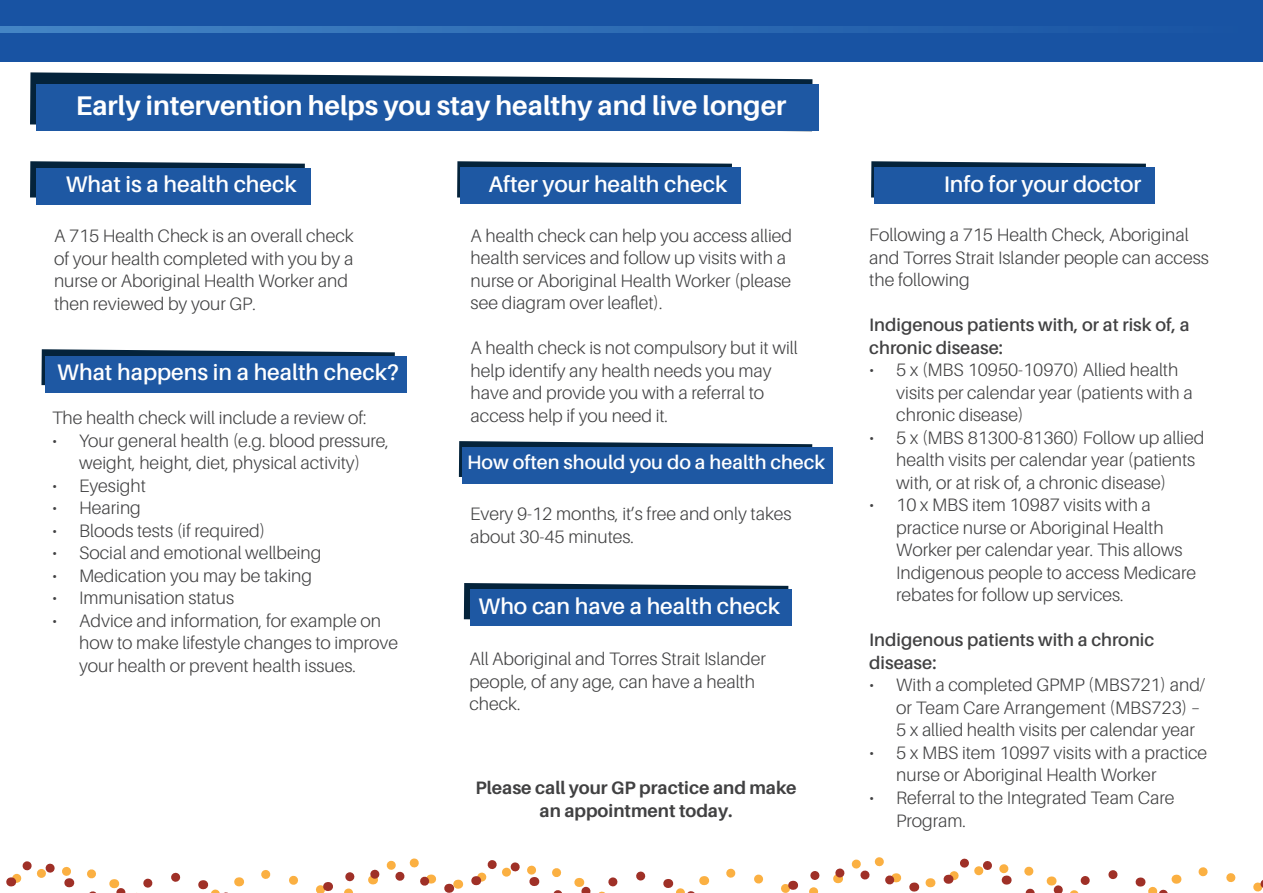
<style>
.page{position:relative;width:1263px;height:893px;background:#fff}
.page>*{position:absolute;margin:0;border:0;box-sizing:border-box;transform-origin:0 0}
.t1{font:700 27px "Aileron";color:#fff}
.t2{font:600 22.5px "Aileron";color:#fff}
.t3{font:600 19.5px "Aileron";color:#fff}
.t4{font:300 18px/22.5px "Aileron";color:#414142}
.t5{font:600 18px/22.5px "Aileron";color:#414142}
.t6{font:700 18px/22.5px "Aileron";color:#414142;text-align:center}
</style>
<div class="page">
<div style="left:0;top:0;width:1263px;height:61px;background:#1853a3"></div>
<svg style="left:0;top:27px;width:993px;height:6px"></svg>
<svg style="left:30px;top:161px;width:275px;height:37px;background:#344d60"></svg>
<div style="left:36px;top:168px;width:274px;height:36px;background:#1e58a3"></div>
<svg style="left:6px;top:858px;width:431px;height:35px"></svg>
<svg style="left:471px;top:857px;width:431px;height:36px"></svg>
<svg style="left:943px;top:858px;width:320px;height:35px"></svg>
<svg style="left:41px;top:349px;width:354px;height:37px"></svg>
<div style="left:45px;top:356px;width:361px;height:36px;background:#1e58a3"></div>
<svg style="left:457px;top:161px;width:275px;height:39px;background:#3b5772"></svg>
<div style="left:461px;top:168px;width:280px;height:36px;background:#1e58a3"></div>
<svg style="left:871px;top:161px;width:275px;height:39px;background:#3b5772"></svg>
<div style="left:875px;top:168px;width:280px;height:36px;background:#1e58a3"></div>
<svg style="left:464px;top:583px;width:324px;height:37px;background:#37546e"></svg>
<div style="left:470px;top:590px;width:322px;height:36px;background:#1e58a3"></div>
<svg style="left:459px;top:441px;width:353px;height:36px"></svg>
<div style="left:462px;top:448px;width:371px;height:36px;background:#1e58a3"></div>
<svg style="left:30px;top:72px;width:782px;height:53px;fill:#04233b"></svg>
<div style="left:36px;top:84px;width:783px;height:47px;background:#1e58a3"></div>
<p class="t1" style="left:76px;top:90px;width:712px">Early intervention helps you stay healthy and live longer</p>
<p class="t2" style="left:66px;top:172px;width:233px">What is a health check</p>
<p class="t4" style="left:54px;top:225px;width:301px">A 715 Health Check is an overall check of your health completed with you by a nurse or Aboriginal Health Worker and then reviewed by your GP.</p>
<p class="t2" style="left:57px;top:360px;width:343px">What happens in a health check?</p>
<p class="t4" style="left:52px;top:407px;width:316px">The health check will include a review of:</p>
<p class="t4" style="left:52px;top:430px;width:338px;text-align:center">• Your general health (e.g. blood pressure, weight, height, diet, physical activity)</p>
<p class="t4" style="left:52px;top:475px;width:95px">• Eyesight</p>
<p class="t4" style="left:52px;top:497px;width:90px">• Hearing</p>
<p class="t4" style="left:52px;top:520px;width:215px">• Bloods tests (if required)</p>
<p class="t4" style="left:52px;top:542px;width:271px">• Social and emotional wellbeing</p>
<p class="t4" style="left:52px;top:565px;width:261px">• Medication you may be taking</p>
<p class="t4" style="left:52px;top:587px;width:184px">• Immunisation status</p>
<p class="t4" style="left:79px;top:610px;width:320px;text-indent:-27px">• Advice and information, for example on how to make lifestyle changes to improve your health or prevent health issues.</p>
<p class="t2" style="left:488px;top:172px;width:240px">After your health check</p>
<p class="t2" style="left:944px;top:172px;width:199px">Info for your doctor</p>
<p class="t4" style="left:869px;top:224px;width:341px">Following a 715 Health Check, Aboriginal and Torres Strait Islander people can access the following</p>
<p class="t5" style="left:869px;top:314px;width:322px">Indigenous patients with, or at risk of, a chronic disease:</p>
<p class="t4" style="left:896px;top:359px;width:298px;text-indent:-27px">• 5 x (MBS 10950-10970) Allied health visits per calendar year (patients with a chronic disease)</p>
<p class="t4" style="left:896px;top:427px;width:310px;text-indent:-27px">• 5 x (MBS 81300-81360) Follow up allied health visits per calendar year (patients with, or at risk of, a chronic disease)</p>
<p class="t4" style="left:896px;top:494px;width:301px;text-indent:-27px">• 10 x MBS item 10987 visits with a practice nurse or Aboriginal Health Worker per calendar year. This allows Indigenous people to access Medicare rebates for follow up services.</p>
<p class="t5" style="left:869px;top:629px;width:286px">Indigenous patients with a chronic disease:</p>
<p class="t4" style="left:896px;top:674px;width:310px;text-indent:-27px">• With a completed GPMP (MBS721) and/ or Team Care Arrangement (MBS723) –<br>5 x allied health visits per calendar year</p>
<p class="t4" style="left:896px;top:742px;width:312px;text-indent:-27px">• 5 x MBS item 10997 visits with a practice nurse or Aboriginal Health Worker</p>
<p class="t4" style="left:896px;top:787px;width:280px;text-indent:-27px">• Referral to the Integrated Team Care<br>Program.</p>
<p class="t4" style="left:471px;top:224px;width:323px">A health check can help you access allied health services and follow up visits with a nurse or Aboriginal Health Worker (please see diagram over leaflet).</p>
<p class="t4" style="left:471px;top:337px;width:329px">A health check is not compulsory but it will help identify any health needs you may have and provide you with a referral to access help if you need it.</p>
<p class="t3" style="left:467px;top:452px;width:360px">How often should you do a health check</p>
<p class="t4" style="left:470px;top:503px;width:323px">Every 9-12 months, it’s free and only takes about 30-45 minutes.</p>
<p class="t2" style="left:479px;top:594px;width:303px">Who can have a health check</p>
<p class="t4" style="left:469px;top:648px;width:298px">All Aboriginal and Torres Strait Islander people, of any age, can have a health check.</p>
<p class="t6" style="left:476px;top:777px;width:322px">Please call your GP practice and make an appointment today.</p>
</div>
